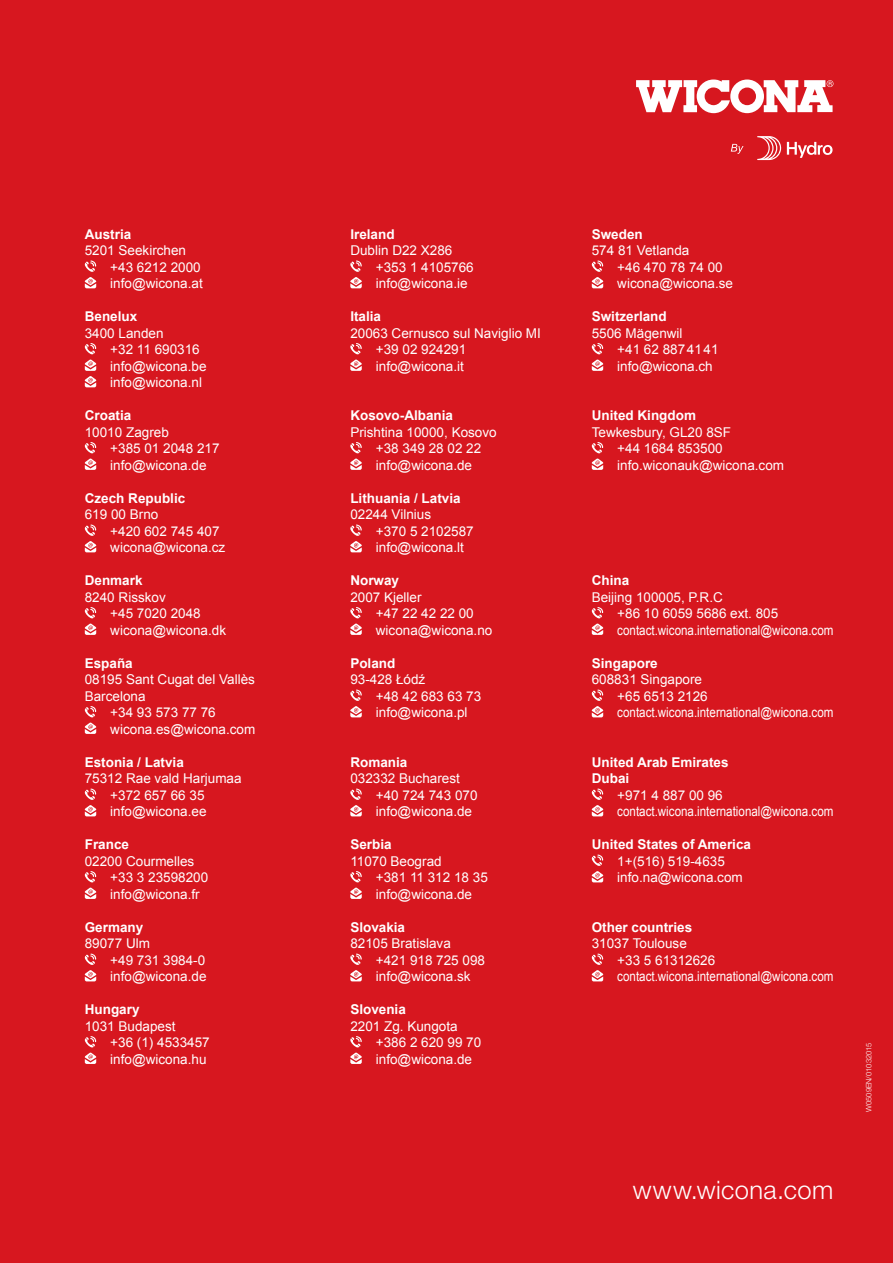
<style>
.page{position:relative;width:893px;height:1263px;background:#d7171f}
.page>*{position:absolute;margin:0;border:0;box-sizing:border-box;transform-origin:0 0}
._5_Lauftext_Hel_LT_l{font:300 25.5px "Helvetica Neue LT Pro";letter-spacing:.02em;color:#fff}
.t1{font:13.5px "Arial";color:#fff}
.t2{font:700 13.5px "Arial";color:#fff}
.t3{font:13.5px "Arial";color:#fff;scale:.86 1}
.t4{font:300 7.5px "Helvetica Neue LT Pro";color:#fff}
</style>
<div class="page">
<svg style="left:84px;top:260px;width:12px;height:28px"></svg>
<svg style="left:84px;top:343px;width:12px;height:44px"></svg>
<svg style="left:84px;top:442px;width:12px;height:28px"></svg>
<svg style="left:84px;top:524px;width:12px;height:28px"></svg>
<svg style="left:84px;top:607px;width:12px;height:28px"></svg>
<svg style="left:84px;top:706px;width:12px;height:28px"></svg>
<svg style="left:84px;top:788px;width:12px;height:28px"></svg>
<svg style="left:84px;top:871px;width:12px;height:28px"></svg>
<svg style="left:84px;top:953px;width:12px;height:28px"></svg>
<svg style="left:84px;top:1036px;width:12px;height:28px"></svg>
<svg style="left:350px;top:260px;width:12px;height:28px"></svg>
<svg style="left:350px;top:343px;width:12px;height:28px"></svg>
<svg style="left:350px;top:442px;width:12px;height:28px"></svg>
<svg style="left:350px;top:524px;width:12px;height:28px"></svg>
<svg style="left:350px;top:607px;width:12px;height:28px"></svg>
<svg style="left:350px;top:689px;width:12px;height:28px"></svg>
<svg style="left:350px;top:788px;width:12px;height:28px"></svg>
<svg style="left:350px;top:871px;width:12px;height:28px"></svg>
<svg style="left:350px;top:953px;width:12px;height:28px"></svg>
<svg style="left:350px;top:1036px;width:12px;height:28px"></svg>
<svg style="left:591px;top:260px;width:12px;height:28px"></svg>
<svg style="left:591px;top:343px;width:12px;height:28px"></svg>
<svg style="left:591px;top:442px;width:12px;height:28px"></svg>
<svg style="left:591px;top:607px;width:12px;height:28px"></svg>
<svg style="left:591px;top:689px;width:12px;height:28px"></svg>
<svg style="left:591px;top:788px;width:12px;height:28px"></svg>
<svg style="left:591px;top:854px;width:12px;height:28px"></svg>
<svg style="left:591px;top:953px;width:12px;height:28px"></svg>
<svg style="left:636px;top:80px;width:197px;height:33px"></svg>
<svg style="left:731px;top:144px;width:12px;height:10px"></svg>
<svg style="left:787px;top:142px;width:45px;height:16px"></svg>
<svg style="left:757px;top:136px;width:24px;height:24px"></svg>
<p class="t2" style="left:85px;top:225px;width:48px">Austria</p>
<p class="t1" style="left:85px;top:242px;width:103px">5201 Seekirchen</p>
<p class="t1" style="left:110px;top:258px;width:92px">+43 6212 2000</p>
<p class="t1" style="left:110px;top:275px;width:94px">info@wicona.at</p>
<p class="t2" style="left:85px;top:308px;width:54px">Benelux</p>
<p class="t1" style="left:85px;top:324px;width:80px">3400 Landen</p>
<p class="t1" style="left:110px;top:341px;width:91px">+32 11 690316</p>
<p class="t1" style="left:110px;top:357px;width:98px">info@wicona.be</p>
<p class="t1" style="left:110px;top:374px;width:93px">info@wicona.nl</p>
<p class="t2" style="left:85px;top:407px;width:48px">Croatia</p>
<p class="t1" style="left:85px;top:423px;width:86px">10010 Zagreb</p>
<p class="t1" style="left:110px;top:440px;width:111px">+385 01 2048 217</p>
<p class="t1" style="left:110px;top:456px;width:98px">info@wicona.de</p>
<p class="t2" style="left:85px;top:489px;width:102px">Czech Republic</p>
<p class="t1" style="left:85px;top:506px;width:75px">619 00 Brno</p>
<p class="t1" style="left:110px;top:522px;width:111px">+420 602 745 407</p>
<p class="t1" style="left:110px;top:539px;width:116px">wicona@wicona.cz</p>
<p class="t2" style="left:85px;top:572px;width:59px">Denmark</p>
<p class="t1" style="left:85px;top:588px;width:83px">8240 Risskov</p>
<p class="t1" style="left:110px;top:605px;width:92px">+45 7020 2048</p>
<p class="t1" style="left:110px;top:621px;width:117px">wicona@wicona.dk</p>
<p class="t2" style="left:85px;top:654px;width:50px">España</p>
<p class="t1" style="left:85px;top:671px;width:172px">08195 Sant Cugat del Vallès</p>
<p class="t1" style="left:85px;top:687px;width:62px">Barcelona</p>
<p class="t1" style="left:110px;top:704px;width:107px">+34 93 573 77 76</p>
<p class="t1" style="left:110px;top:720px;width:146px">wicona.es@wicona.com</p>
<p class="t2" style="left:85px;top:753px;width:101px">Estonia / Latvia</p>
<p class="t1" style="left:85px;top:770px;width:158px">75312 Rae vald Harjumaa</p>
<p class="t1" style="left:110px;top:786px;width:96px">+372 657 66 35</p>
<p class="t1" style="left:110px;top:803px;width:98px">info@wicona.ee</p>
<p class="t2" style="left:85px;top:836px;width:46px">France</p>
<p class="t1" style="left:85px;top:852px;width:111px">02200 Courmelles</p>
<p class="t1" style="left:110px;top:869px;width:99px">+33 3 23598200</p>
<p class="t1" style="left:110px;top:885px;width:91px">info@wicona.fr</p>
<p class="t2" style="left:85px;top:918px;width:60px">Germany</p>
<p class="t1" style="left:85px;top:935px;width:67px">89077 Ulm</p>
<p class="t1" style="left:110px;top:951px;width:96px">+49 731 3984-0</p>
<p class="t1" style="left:110px;top:968px;width:98px">info@wicona.de</p>
<p class="t2" style="left:85px;top:1001px;width:56px">Hungary</p>
<p class="t1" style="left:85px;top:1017px;width:92px">1031 Budapest</p>
<p class="t1" style="left:110px;top:1034px;width:101px">+36 (1) 4533457</p>
<p class="t1" style="left:110px;top:1050px;width:98px">info@wicona.hu</p>
<p class="t2" style="left:350px;top:225px;width:46px">Ireland</p>
<p class="t1" style="left:350px;top:242px;width:104px">Dublin D22 X286</p>
<p class="t1" style="left:376px;top:258px;width:99px">+353 1 4105766</p>
<p class="t1" style="left:376px;top:275px;width:93px">info@wicona.ie</p>
<p class="t2" style="left:350px;top:308px;width:32px">Italia</p>
<p class="t1" style="left:350px;top:324px;width:192px">20063 Cernusco sul Naviglio MI</p>
<p class="t1" style="left:376px;top:341px;width:92px">+39 02 924291</p>
<p class="t1" style="left:376px;top:357px;width:89px">info@wicona.it</p>
<p class="t2" style="left:350px;top:407px;width:104px">Kosovo-Albania</p>
<p class="t1" style="left:350px;top:423px;width:148px">Prishtina 10000, Kosovo</p>
<p class="t1" style="left:376px;top:440px;width:107px">+38 349 28 02 22</p>
<p class="t1" style="left:376px;top:456px;width:98px">info@wicona.de</p>
<p class="t2" style="left:350px;top:489px;width:112px">Lithuania / Latvia</p>
<p class="t1" style="left:350px;top:506px;width:82px">02244 Vilnius</p>
<p class="t1" style="left:376px;top:522px;width:99px">+370 5 2102587</p>
<p class="t1" style="left:376px;top:539px;width:89px">info@wicona.lt</p>
<p class="t2" style="left:350px;top:572px;width:50px">Norway</p>
<p class="t1" style="left:350px;top:588px;width:73px">2007 Kjeller</p>
<p class="t1" style="left:376px;top:605px;width:99px">+47 22 42 22 00</p>
<p class="t1" style="left:376px;top:621px;width:118px">wicona@wicona.no</p>
<p class="t2" style="left:350px;top:654px;width:47px">Poland</p>
<p class="t1" style="left:350px;top:671px;width:77px">93-428 Łódź</p>
<p class="t1" style="left:376px;top:687px;width:107px">+48 42 683 63 73</p>
<p class="t1" style="left:376px;top:704px;width:93px">info@wicona.pl</p>
<p class="t2" style="left:350px;top:753px;width:59px">Romania</p>
<p class="t1" style="left:350px;top:770px;width:111px">032332 Bucharest</p>
<p class="t1" style="left:376px;top:786px;width:103px">+40 724 743 070</p>
<p class="t1" style="left:376px;top:803px;width:98px">info@wicona.de</p>
<p class="t2" style="left:350px;top:836px;width:43px">Serbia</p>
<p class="t1" style="left:350px;top:852px;width:93px">11070 Beograd</p>
<p class="t1" style="left:376px;top:869px;width:113px">+381 11 312 18 35</p>
<p class="t1" style="left:376px;top:885px;width:98px">info@wicona.de</p>
<p class="t2" style="left:350px;top:918px;width:56px">Slovakia</p>
<p class="t1" style="left:350px;top:935px;width:102px">82105 Bratislava</p>
<p class="t1" style="left:376px;top:951px;width:111px">+421 918 725 098</p>
<p class="t1" style="left:376px;top:968px;width:96px">info@wicona.sk</p>
<p class="t2" style="left:350px;top:1001px;width:57px">Slovenia</p>
<p class="t1" style="left:350px;top:1017px;width:109px">2201 Zg. Kungota</p>
<p class="t1" style="left:376px;top:1034px;width:107px">+386 2 620 99 70</p>
<p class="t1" style="left:376px;top:1050px;width:98px">info@wicona.de</p>
<p class="t2" style="left:592px;top:225px;width:53px">Sweden</p>
<p class="t1" style="left:592px;top:242px;width:99px">574 81 Vetlanda</p>
<p class="t1" style="left:617px;top:258px;width:107px">+46 470 78 74 00</p>
<p class="t1" style="left:617px;top:275px;width:117px">wicona@wicona.se</p>
<p class="t2" style="left:592px;top:308px;width:77px">Switzerland</p>
<p class="t1" style="left:592px;top:324px;width:92px">5506 Mägenwil</p>
<p class="t1" style="left:617px;top:341px;width:103px">+41 62 8874141</p>
<p class="t1" style="left:617px;top:357px;width:97px">info@wicona.ch</p>
<p class="t2" style="left:592px;top:407px;width:106px">United Kingdom</p>
<p class="t1" style="left:592px;top:423px;width:141px">Tewkesbury, GL20 8SF</p>
<p class="t1" style="left:617px;top:440px;width:107px">+44 1684 853500</p>
<p class="t1" style="left:617px;top:456px;width:168px">info.wiconauk@wicona.com</p>
<p class="t2" style="left:592px;top:572px;width:39px">China</p>
<p class="t1" style="left:592px;top:588px;width:133px">Beijing 100005, P.R.C</p>
<p class="t1" style="left:617px;top:605px;width:163px">+86 10 6059 5686 ext. 805</p>
<p class="t3" style="left:617px;top:621px;width:253px">contact.wicona.international@wicona.com</p>
<p class="t2" style="left:592px;top:654px;width:68px">Singapore</p>
<p class="t1" style="left:592px;top:671px;width:112px">608831 Singapore</p>
<p class="t1" style="left:617px;top:687px;width:92px">+65 6513 2126</p>
<p class="t3" style="left:617px;top:704px;width:253px">contact.wicona.international@wicona.com</p>
<p class="t2" style="left:592px;top:753px;width:138px">United Arab Emirates</p>
<p class="t2" style="left:592px;top:770px;width:39px">Dubai</p>
<p class="t1" style="left:617px;top:786px;width:107px">+971 4 887 00 96</p>
<p class="t3" style="left:617px;top:803px;width:253px">contact.wicona.international@wicona.com</p>
<p class="t2" style="left:592px;top:836px;width:161px">United States of America</p>
<p class="t1" style="left:617px;top:852px;width:109px">1+(516) 519-4635</p>
<p class="t1" style="left:617px;top:869px;width:127px">info.na@wicona.com</p>
<p class="t2" style="left:592px;top:918px;width:102px">Other countries</p>
<p class="t1" style="left:592px;top:935px;width:97px">31037 Toulouse</p>
<p class="t1" style="left:617px;top:951px;width:99px">+33 5 61312626</p>
<p class="t3" style="left:617px;top:968px;width:253px">contact.wicona.international@wicona.com</p>
<p class="_5_Lauftext_Hel_LT_l" style="left:633px;top:1174px;width:202px">www.wicona.com</p>
<p class="t4" style="left:864px;top:1112px;width:71px;rotate:-90deg">W0509EN/01032015</p>
</div>
